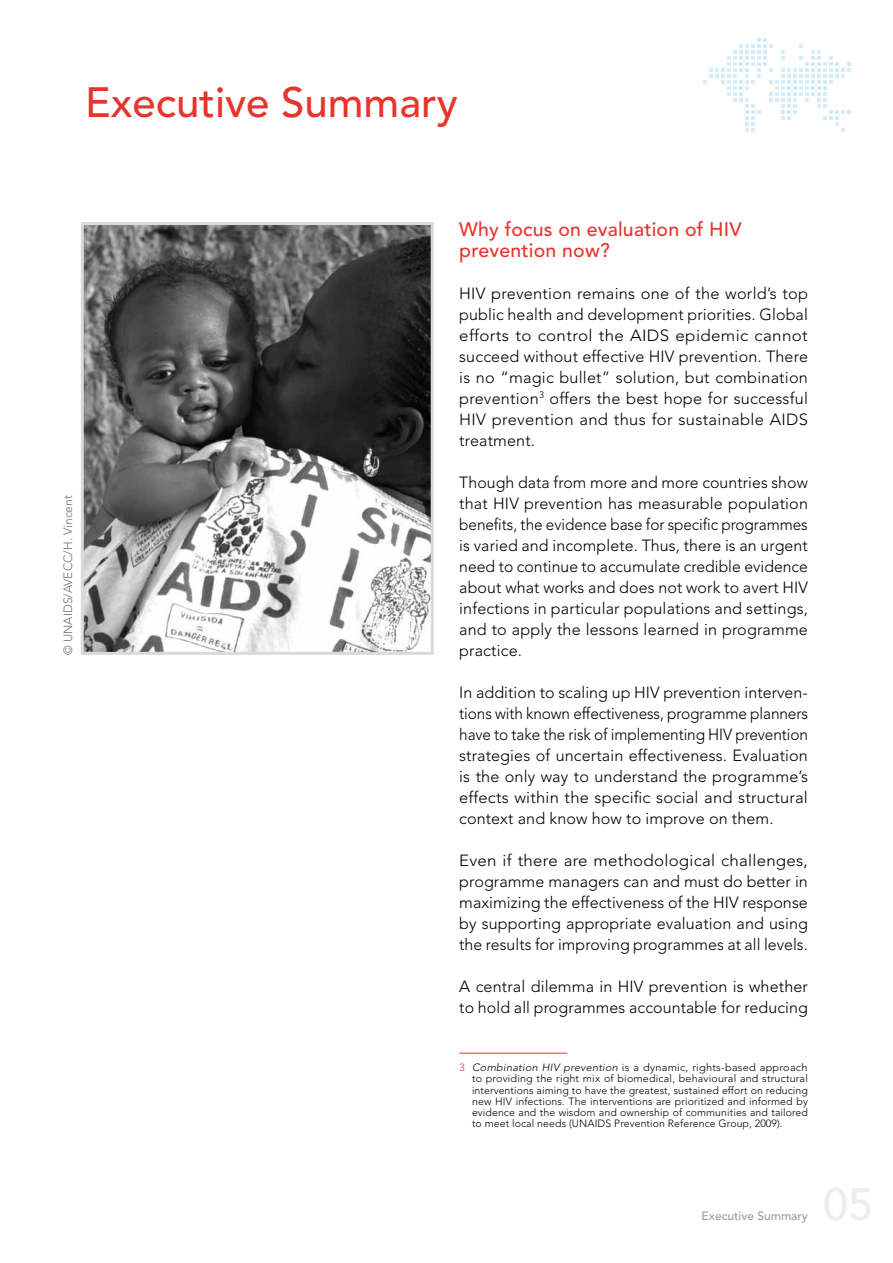
<style>
.page{position:relative;width:893px;height:1263px;background:#fff}
.page>*{position:absolute;margin:0;border:0;box-sizing:border-box;transform-origin:0 0}
.t1{font:500 42px "Avenir LT Std";color:#e5352c}
.t2{font:500 19.5px/21px "Avenir";letter-spacing:.01em;color:#e5352c}
.t3{font:300 16.2px/21px "Avenir";letter-spacing:.01em;color:#000;text-align:justify}
.t4{font:300 16.2px/21px "Avenir";letter-spacing:.01em;color:#000;text-align:justify;scale:1.04 1}
.t5{font:300 12px "Avenir";color:#707172}
.t6{font:500 12px "Avenir";color:#9c9e9f}
.t7{font:300 10.5px/11.2px "Avenir";letter-spacing:.01em;color:#000;text-align:justify;scale:1.04 1}
.s1{color:#e5352c}
.s2{font-style:italic}
</style>
<div class="page">
<svg style="left:703px;top:39px;width:147px;height:93px"></svg>
<hr style="left:459px;top:1053px;width:108px;height:1px;background:#e5352c">
<img style="left:85px;top:226px;width:345px;height:425px">
<div style="left:81px;top:222px;width:353px;height:433px;border:3px solid #d9dadb"></div>
<h1 class="t1" style="left:85px;top:78px;width:374px">Executive Summary</h1>
<p class="t5" style="left:61px;top:655px;width:161px;rotate:-90deg">© UNAIDS/AVECC/H. Vincent</p>
<p class="t2" style="left:459px;top:219px;width:284px">Why focus on evaluation of HIV prevention now?</p>
<p class="t3" style="left:459px;top:282px;width:350px">HIV prevention remains one of the world’s top public health and development priorities. Global efforts to control the AIDS epidemic cannot succeed without effective HIV prevention. There is no “magic bullet” solution, but combination prevention<sup>3</sup> offers the best hope for successful HIV prevention and thus for sustainable AIDS treatment.</p>
<p class="t3" style="left:459px;top:471px;width:350px">Though data from more and more countries show that HIV prevention has measurable population benefits, the evidence base for specific programmes is varied and incomplete. Thus, there is an urgent need to continue to accumulate credible evidence about what works and does not work to avert HIV infections in particular populations and settings, and to apply the lessons learned in programme practice.</p>
<p class="t3" style="left:459px;top:681px;width:350px">In addition to scaling up HIV prevention interven&shy;tions with known effectiveness, programme planners have to take the risk of implementing HIV prevention strategies of uncertain effectiveness. Evaluation is the only way to understand the programme’s effects within the specific social and structural context and know how to improve on them.</p>
<p class="t4" style="left:459px;top:849px;width:337px">Even if there are methodological challenges, programme managers can and must do better in maximizing the effectiveness of the HIV response by supporting appropriate evaluation and using the results for improving programmes at all levels.</p>
<p class="t3" style="left:459px;top:975px;width:350px">A central dilemma in HIV prevention is whether to hold all programmes accountable for reducing</p>
<p class="t7" style="left:472px;top:1062px;width:325px;text-indent:-13px"><span class="s1">3</span> <span class="s2">Combination HIV prevention</span> is a dynamic, rights-based approach to providing the right mix of biomedical, behavioural and structural interventions aiming to have the greatest, sustained effort on reducing new HIV infections. The interventions are prioritized and informed by evidence and the wisdom and ownership of communities and tailored to meet local needs (UNAIDS Prevention Reference Group, 2009).</p>
<p class="t6" style="left:701px;top:1209px;width:108px">Executive Summary</p>
</div>
